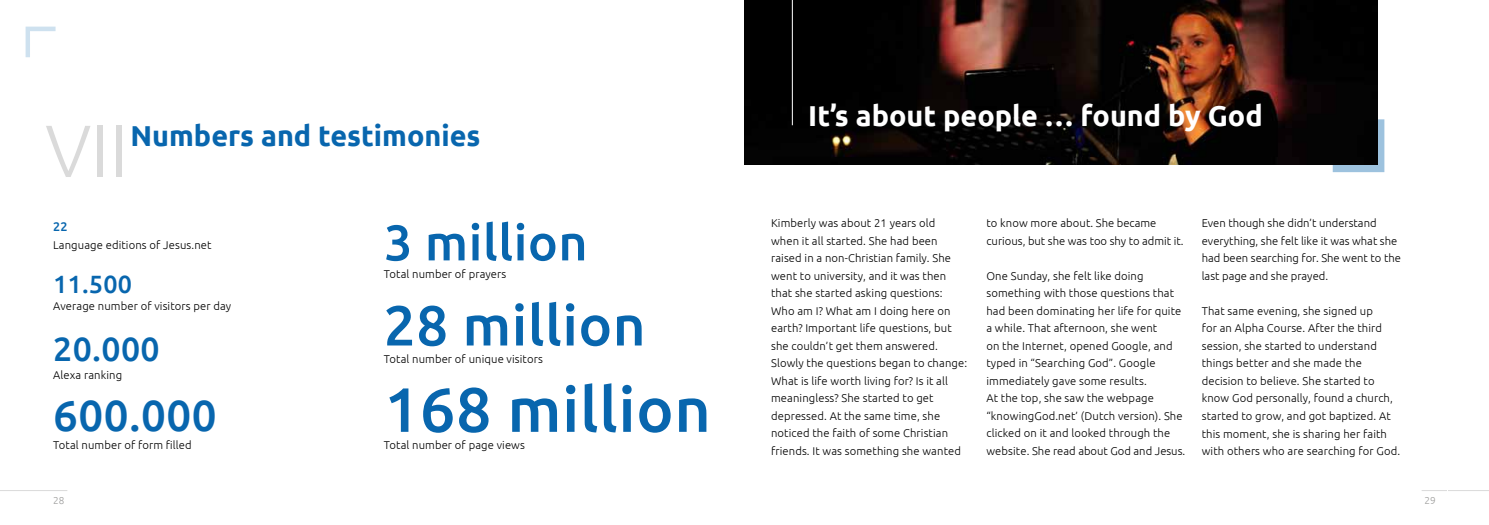
<style>
.page{position:relative;width:1489px;height:525px;background:#fff}
.page>*{position:absolute;margin:0;border:0;box-sizing:border-box;transform-origin:0 0}
.t1{font:300 73.75px "Ubuntu";color:#dadada}
.t2{font:500 62.5px "Ubuntu";letter-spacing:.01em;color:#0866ae}
.t3{font:500 56.25px "Ubuntu";letter-spacing:.01em;color:#0866ae}
.t4{font:500 50px "Ubuntu";letter-spacing:.01em;color:#0866ae}
.t5{font:500 43.75px "Ubuntu";letter-spacing:.01em;color:#0866ae}
.t6{font:500 33.75px "Ubuntu";color:#0866ae}
.t7{font:700 28.75px "Ubuntu";color:#fff}
.t8{font:700 28.75px "Ubuntu";color:#0866ae}
.t9{font:500 25px "Ubuntu";color:#0866ae}
.t10{font:500 12.5px "Ubuntu";color:#0866ae}
.t11{font:300 11.25px/17.5px "Ubuntu";letter-spacing:.01em;color:#000}
.t12{font:300 10px "Ubuntu";color:#9d9d9c}
</style>
<div class="page">
<svg style="left:26px;top:27px;width:30px;height:30px"></svg>
<hr style="left:0;top:490px;width:67px;height:1px;background:#dadada">
<hr style="left:1421px;top:490px;width:67px;height:1px;background:#dadada">
<hr style="left:1446px;top:284px;width:1px;height:240px;background:#fff">
<svg style="left:1332px;top:119px;width:52px;height:53px"></svg>
<img style="left:744px;top:0;width:633px;height:164px">
<hr style="left:792px;top:0;width:1px;height:125px;background:#fff">
<h1 class="t1" style="left:45px;top:106px;width:84px">VII</h1>
<h3 class="t8" style="left:130px;top:118px;width:351px">Numbers and testimonies</h3>
<p class="t10" style="left:53px;top:219px;width:16px">22</p>
<p class="t11" style="left:53px;top:235px;width:160px">Language editions of Jesus.net</p>
<h3 class="t9" style="left:53px;top:268px;width:80px">11.500</h3>
<p class="t11" style="left:53px;top:297px;width:179px">Average number of visitors per day</p>
<h3 class="t6" style="left:53px;top:328px;width:108px">20.000</h3>
<p class="t11" style="left:53px;top:365px;width:70px">Alexa ranking</p>
<h3 class="t5" style="left:53px;top:388px;width:165px">600.000</h3>
<p class="t11" style="left:53px;top:435px;width:140px">Total number of form filled</p>
<h3 class="t4" style="left:384px;top:211px;width:205px">3 million</h3>
<p class="t11" style="left:384px;top:265px;width:124px">Total number of prayers</p>
<h3 class="t3" style="left:384px;top:290px;width:263px">28 million</h3>
<p class="t11" style="left:384px;top:350px;width:161px">Total number of unique visitors</p>
<h2 class="t2" style="left:384px;top:370px;width:328px">168 million</h2>
<p class="t11" style="left:384px;top:436px;width:143px">Total number of page views</p>
<h3 class="t7" style="left:808px;top:99px;width:456px">It’s about people … found by God</h3>
<p class="t11" style="left:771px;top:214px;width:197px">Kimberly was about 21 years old<br>when it all started. She had been raised in a non-Christian family. She went to university, and it was then that she started asking questions:<br>Who am I? What am I doing here on earth? Important life questions, but she couldn’t get them answered.<br>Slowly the questions began to change:<br>What is life worth living for? Is it all meaningless? She started to get depressed. At the same time, she noticed the faith of some Christian friends. It was something she wanted</p>
<p class="t11" style="left:986px;top:214px;width:199px">to know more about. She became curious, but she was too shy to admit it.</p>
<p class="t11" style="left:986px;top:266px;width:200px">One Sunday, she felt like doing something with those questions that had been dominating her life for quite a while. That afternoon, she went<br>on the Internet, opened Google, and typed in “Searching God”. Google immediately gave some results.<br>At the top, she saw the webpage “knowingGod.net’ (Dutch version). She clicked on it and looked through the website. She read about God and Jesus.</p>
<p class="t11" style="left:1201px;top:214px;width:201px">Even though she didn’t understand everything, she felt like it was what she had been searching for. She went to the last page and she prayed.</p>
<p class="t11" style="left:1201px;top:301px;width:200px">That same evening, she signed up<br>for an Alpha Course. After the third session, she started to understand things better and she made the decision to believe. She started to know God personally, found a church, started to grow, and got baptized. At this moment, she is sharing her faith with others who are searching for God.</p>
<p class="t12" style="left:53px;top:494px;width:13px">28</p>
<p class="t12" style="left:1424px;top:494px;width:13px">29</p>
</div>
